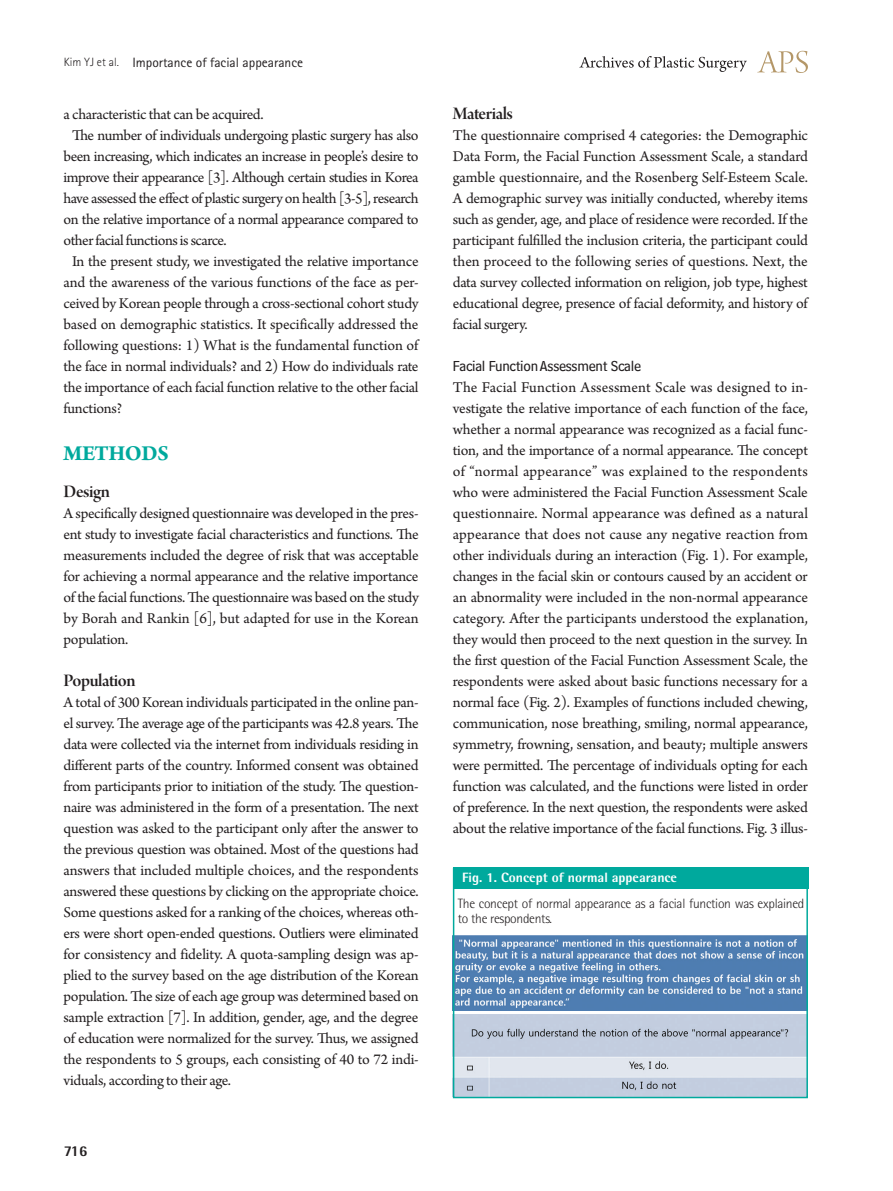
<style>
.page{position:relative;width:893px;height:1191px;background:#fff}
.page>*{position:absolute;margin:0;border:0;box-sizing:border-box;transform-origin:0 0}
.대제목{font:700 22.5px "Arno Pro";letter-spacing:-.02em;color:#00a99d}
.중제목{font:18.75px "Arno Pro Smbd Display";letter-spacing:-.025em;color:#231f20}
.본문_성형{font:15.75px/21px "Arno Pro";letter-spacing:-.02em;color:#231f20;text-align:justify}
.소제목{font:15px "Bell Centennial Std Sub Capt";letter-spacing:-.02em;color:#231f20}
.t1{font:800 15px "Rotis Semi Sans Std";color:#231f20}
.그림__표-설명{font:300 13.5px/15px "Rotis Semi Sans Std";letter-spacing:-.02em;color:#231f20}
.하시라_제목{font:13.5px "Rotis Sans Serif Std";color:#231f20}
.표_그림_제목_볼드{font:800 13.5px "Rotis Semi Sans Std";color:#fff}
.s1{font-weight:300;font-size:12px}
</style>
<div class="page">
<svg style="left:757px;top:51px;width:51px;height:22px"></svg>
<svg style="left:579px;top:56px;width:168px;height:16px"></svg>
<img style="left:456px;top:1014px;width:349px;height:81px">
<img style="left:456px;top:935px;width:349px;height:76px">
<div style="left:454px;top:867px;width:355px;height:21px;background:#00a99d"></div>
<div style="left:453px;top:867px;width:355px;height:231px;border:2px solid #00a99d"></div>
<p class="하시라_제목" style="left:64px;top:54px;width:241px"><span class="s1">Kim YJ et al.</span> Importance of facial appearance</p>
<p class="본문_성형" style="left:64px;top:105px;width:202px">a characteristic that can be acquired.</p>
<p class="본문_성형" style="left:64px;top:126px;width:357px;text-indent:9px">The number of individuals undergoing plastic surgery has also been increasing, which indicates an increase in people’s desire to improve their appearance [3]. Although certain studies in Korea have assessed the effect of plastic surgery on health [3-5], research on the relative importance of a normal appearance compared to other facial functions is scarce.</p>
<p class="본문_성형" style="left:64px;top:252px;width:357px;text-indent:9px">In the present study, we investigated the relative importance and the awareness of the various functions of the face as per&shy;ceived by Korean people through a cross-sectional cohort study based on demographic statistics. It specifically addressed the following questions: 1) What is the fundamental function of the face in normal individuals? and 2) How do individuals rate the importance of each facial function relative to the other facial functions?</p>
<p class="대제목" style="left:64px;top:441px;width:107px">METHODS</p>
<p class="중제목" style="left:64px;top:481px;width:48px">Design</p>
<p class="본문_성형" style="left:64px;top:504px;width:357px">A specifically designed questionnaire was developed in the pres&shy;ent study to investigate facial characteristics and functions. The measurements included the degree of risk that was acceptable for achieving a normal appearance and the relative importance of the facial functions. The questionnaire was based on the study by Borah and Rankin [6], but adapted for use in the Korean population.</p>
<p class="중제목" style="left:64px;top:670px;width:74px">Population</p>
<p class="본문_성형" style="left:64px;top:693px;width:357px">A total of 300 Korean individuals participated in the online pan&shy;el survey. The average age of the participants was 42.8 years. The data were collected via the internet from individuals residing in different parts of the country. Informed consent was obtained from participants prior to initiation of the study. The question&shy;naire was administered in the form of a presentation. The next question was asked to the participant only after the answer to the previous question was obtained. Most of the questions had answers that included multiple choices, and the respondents answered these questions by clicking on the appropriate choice.<br>Some questions asked for a ranking of the choices, whereas oth&shy;ers were short open-ended questions. Outliers were eliminated for consistency and fidelity. A quota-sampling design was ap&shy;plied to the survey based on the age distribution of the Korean population. The size of each age group was determined based on sample extraction [7]. In addition, gender, age, and the degree of education were normalized for the survey. Thus, we assigned the respondents to 5 groups, each consisting of 40 to 72 indi&shy;viduals, according to their age.</p>
<p class="t1" style="left:64px;top:1141px;width:25px">716</p>
<p class="중제목" style="left:453px;top:103px;width:62px">Materials</p>
<p class="본문_성형" style="left:453px;top:126px;width:357px">The questionnaire comprised 4 categories: the Demographic Data Form, the Facial Function Assessment Scale, a standard gamble questionnaire, and the Rosenberg Self-Esteem Scale.<br>A demographic survey was initially conducted, whereby items such as gender, age, and place of residence were recorded. If the participant fulfilled the inclusion criteria, the participant could then proceed to the following series of questions. Next, the data survey collected information on religion, job type, highest educational degree, presence of facial deformity, and history of facial surgery.</p>
<p class="소제목" style="left:453px;top:357px;width:190px">Facial Function Assessment Scale</p>
<p class="본문_성형" style="left:453px;top:378px;width:357px">The Facial Function Assessment Scale was designed to in&shy;vestigate the relative importance of each function of the face, whether a normal appearance was recognized as a facial func&shy;tion, and the importance of a normal appearance. The concept of “normal appearance” was explained to the respondents who were administered the Facial Function Assessment Scale questionnaire. Normal appearance was defined as a natural appearance that does not cause any negative reaction from other individuals during an interaction (Fig. 1). For example, changes in the facial skin or contours caused by an accident or an abnormality were included in the non-normal appearance category. After the participants understood the explanation, they would then proceed to the next question in the survey. In the first question of the Facial Function Assessment Scale, the respondents were asked about basic functions necessary for a normal face (Fig. 2). Examples of functions included chewing, communication, nose breathing, smiling, normal appearance, symmetry, frowning, sensation, and beauty; multiple answers were permitted. The percentage of individuals opting for each function was calculated, and the functions were listed in order of preference. In the next question, the respondents were asked about the relative importance of the facial functions. Fig. 3 illus-</p>
<p class="표_그림_제목_볼드" style="left:462px;top:868px;width:217px">Fig. 1. Concept of normal appearance</p>
<p class="그림__표-설명" style="left:458px;top:896px;width:348px">The concept of normal appearance as a facial function was explained to the respondents.</p>
</div>
